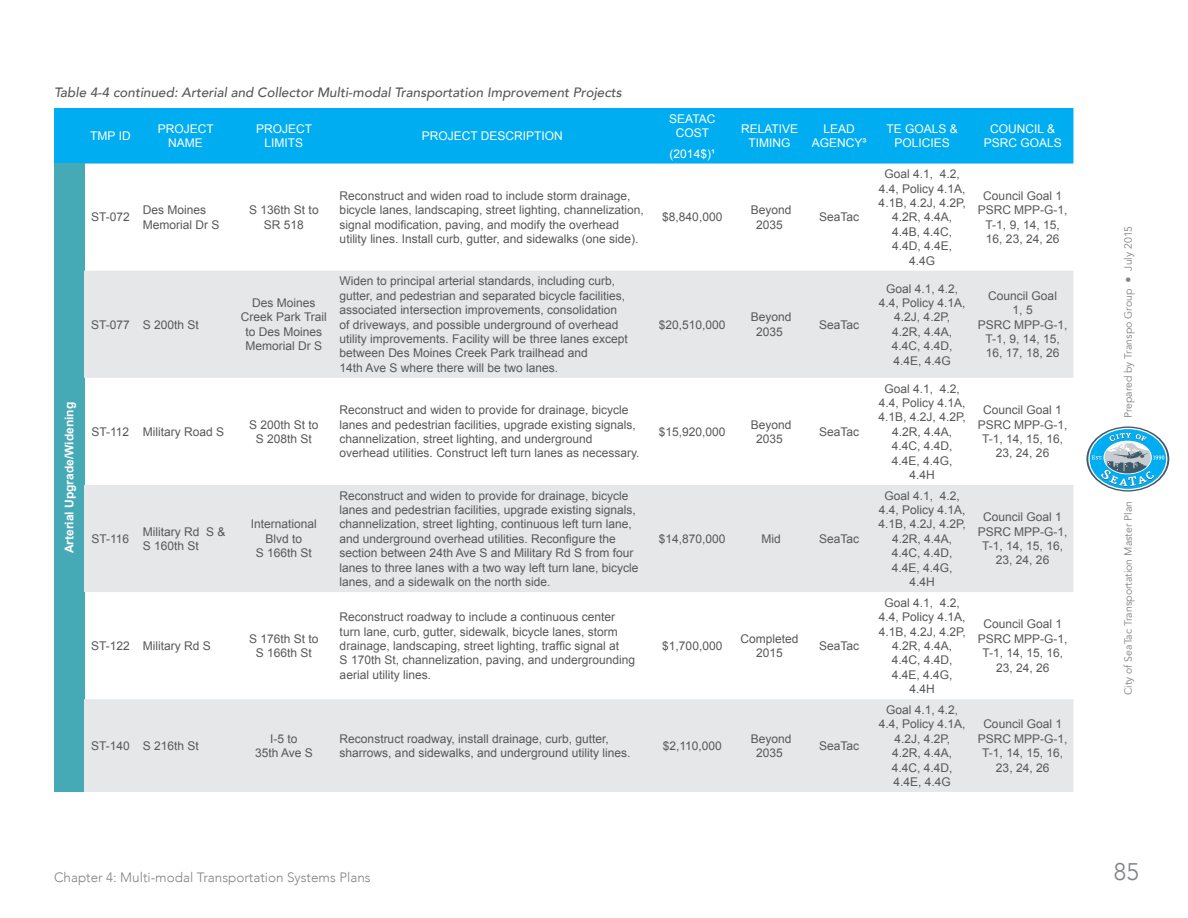
<style>
.page{position:relative;width:1188px;height:918px;background:#fff}
.page>*{position:absolute;margin:0;border:0;box-sizing:border-box;transform-origin:0 0}
.t1{font:300 24px "Avenir";color:#808285}
.Table_figure{font:italic 500 13.5px "Avenir";color:#57585a}
.t2{font:300 13.5px "Avenir";color:#808285}
.Table_Data{font:12px/14.4px "Arial";color:#57585a;text-align:center}
.Table_Data-2{font:12px/14.4px "Arial";color:#fff;text-align:center}
.Table_Data-3{font:700 12px "Arial";color:#fff}
.t3{font:10.5px "Avenir";color:#808285}
.s1{font-family:"Helvetica Neue"}
</style>
<div class="page">
<svg style="left:1086px;top:426px;width:83px;height:66px"></svg>
<svg style="left:1088px;top:428px;width:79px;height:62px"></svg>
<svg style="left:1090px;top:429px;width:76px;height:60px"></svg>
<svg style="left:1092px;top:433px;width:72px;height:54px"></svg>
<div style="left:54px;top:108px;width:1019px;height:56px;background:#00adf0"></div>
<div style="left:54px;top:164px;width:30px;height:628px;background:#45a9b6"></div>
<svg style="left:84px;top:271px;width:989px;height:521px;fill:#e6e7e9"></svg>
<p class="Table_figure" style="left:54px;top:84px;width:569px">Table 4-4 continued: Arterial and Collector Multi-modal Transportation Improvement Projects</p>
<p class="Table_Data-2" style="left:90px;top:129px;width:42px">TMP ID</p>
<p class="Table_Data-2" style="left:158px;top:122px;width:58px">PROJECT<br>NAME</p>
<p class="Table_Data-2" style="left:256px;top:122px;width:58px">PROJECT<br>LIMITS</p>
<p class="Table_Data-2" style="left:422px;top:129px;width:143px">PROJECT DESCRIPTION</p>
<p class="Table_Data-3" style="left:61px;top:553px;width:153px;rotate:-90deg">Arterial Upgrade/Widening</p>
<p class="Table_Data" style="left:91px;top:210px;width:40px">ST-072</p>
<p class="Table_Data" style="left:143px;top:203px;width:78px;text-align:left">Des Moines<br>Memorial Dr S</p>
<p class="Table_Data" style="left:249px;top:203px;width:71px">S 136th St to<br>SR 518</p>
<p class="Table_Data" style="left:91px;top:317px;width:40px">ST-077</p>
<p class="Table_Data" style="left:143px;top:317px;width:58px">S 200th St</p>
<p class="Table_Data" style="left:241px;top:296px;width:88px">Des Moines<br>Creek Park Trail to Des Moines<br>Memorial Dr S</p>
<p class="Table_Data" style="left:92px;top:424px;width:39px">ST-112</p>
<p class="Table_Data" style="left:143px;top:424px;width:83px">Military Road S</p>
<p class="Table_Data" style="left:249px;top:417px;width:71px">S 200th St to<br>S 208th St</p>
<p class="Table_Data" style="left:92px;top:532px;width:39px">ST-116</p>
<p class="Table_Data" style="left:143px;top:524px;width:84px;text-align:left">Military Rd S &amp;<br>S 160th St</p>
<p class="Table_Data" style="left:251px;top:517px;width:68px">International<br>Blvd to<br>S 166th St</p>
<p class="Table_Data" style="left:91px;top:639px;width:40px">ST-122</p>
<p class="Table_Data" style="left:143px;top:639px;width:70px">Military Rd S</p>
<p class="Table_Data" style="left:249px;top:632px;width:71px">S 176th St to<br>S 166th St</p>
<p class="Table_Data" style="left:340px;top:189px;width:306px;text-align:left">Reconstruct and widen road to include storm drainage, bicycle lanes, landscaping, street lighting, channelization, signal modification, paving, and modify the overhead utility lines. Install curb, gutter, and sidewalks (one side).</p>
<p class="Table_Data" style="left:340px;top:274px;width:290px;text-align:left">Widen to principal arterial standards, including curb, gutter, and pedestrian and separated bicycle facilities, associated intersection improvements, consolidation of driveways, and possible underground of overhead utility improvements. Facility will be three lanes except between Des Moines Creek Park trailhead and<br>14th Ave S where there will be two lanes.</p>
<p class="Table_Data" style="left:340px;top:403px;width:301px;text-align:left">Reconstruct and widen to provide for drainage, bicycle lanes and pedestrian facilities, upgrade existing signals, channelization, street lighting, and underground overhead utilities. Construct left turn lanes as necessary.</p>
<p class="Table_Data" style="left:340px;top:488px;width:300px;text-align:left">Reconstruct and widen to provide for drainage, bicycle lanes and pedestrian facilities, upgrade existing signals, channelization, street lighting, continuous left turn lane, and underground overhead utilities. Reconfigure the section between 24th Ave S and Military Rd S from four lanes to three lanes with a two way left turn lane, bicycle lanes, and a sidewalk on the north side.</p>
<p class="Table_Data" style="left:340px;top:610px;width:297px;text-align:left">Reconstruct roadway to include a continuous center turn lane, curb, gutter, sidewalk, bicycle lanes, storm drainage, landscaping, street lighting, traffic signal at<br>S 170th St, channelization, paving, and undergrounding aerial utility lines.</p>
<p class="Table_Data-2" style="left:669px;top:111px;width:48px">SEATAC<br>COST</p>
<p class="Table_Data-2" style="left:670px;top:146px;width:47px">(2014$)¹</p>
<p class="Table_Data-2" style="left:741px;top:122px;width:59px">RELATIVE<br>TIMING</p>
<p class="Table_Data-2" style="left:812px;top:122px;width:56px">LEAD<br>AGENCY³</p>
<p class="Table_Data-2" style="left:887px;top:122px;width:73px">TE GOALS &amp;<br>POLICIES</p>
<p class="Table_Data-2" style="left:984px;top:122px;width:80px">COUNCIL &amp;<br>PSRC GOALS</p>
<p class="Table_Data" style="left:662px;top:210px;width:62px">$8,840,000</p>
<p class="Table_Data" style="left:751px;top:203px;width:42px">Beyond<br>2035</p>
<p class="Table_Data" style="left:819px;top:210px;width:42px">SeaTac</p>
<p class="Table_Data" style="left:659px;top:317px;width:68px">$20,510,000</p>
<p class="Table_Data" style="left:751px;top:310px;width:42px">Beyond<br>2035</p>
<p class="Table_Data" style="left:819px;top:317px;width:42px">SeaTac</p>
<p class="Table_Data" style="left:659px;top:424px;width:68px">$15,920,000</p>
<p class="Table_Data" style="left:751px;top:417px;width:42px">Beyond<br>2035</p>
<p class="Table_Data" style="left:819px;top:424px;width:42px">SeaTac</p>
<p class="Table_Data" style="left:659px;top:532px;width:68px">$14,870,000</p>
<p class="Table_Data" style="left:762px;top:532px;width:21px">Mid</p>
<p class="Table_Data" style="left:819px;top:532px;width:42px">SeaTac</p>
<p class="Table_Data" style="left:662px;top:639px;width:62px">$1,700,000</p>
<p class="Table_Data" style="left:741px;top:632px;width:60px">Completed<br>2015</p>
<p class="Table_Data" style="left:819px;top:639px;width:42px">SeaTac</p>
<p class="Table_Data" style="left:879px;top:167px;width:89px">Goal 4.1, 4.2,<br>4.4, Policy 4.1A,<br>4.1B, 4.2J, 4.2P,<br>4.2R, 4.4A,<br>4.4B, 4.4C,<br>4.4D, 4.4E,<br>4.4G</p>
<p class="Table_Data" style="left:978px;top:189px;width:91px">Council Goal 1<br>PSRC MPP-G-1,<br>T-1, 9, 14, 15,<br>16, 23, 24, 26</p>
<p class="Table_Data" style="left:879px;top:281px;width:88px">Goal 4.1, 4.2,<br>4.4, Policy 4.1A,<br>4.2J, 4.2P,<br>4.2R, 4.4A,<br>4.4C, 4.4D,<br>4.4E, 4.4G</p>
<p class="Table_Data" style="left:978px;top:289px;width:91px">Council Goal<br>1, 5<br>PSRC MPP-G-1,<br>T-1, 9, 14, 15,<br>16, 17, 18, 26</p>
<p class="Table_Data" style="left:879px;top:381px;width:89px">Goal 4.1, 4.2,<br>4.4, Policy 4.1A,<br>4.1B, 4.2J, 4.2P,<br>4.2R, 4.4A,<br>4.4C, 4.4D,<br>4.4E, 4.4G,<br>4.4H</p>
<p class="Table_Data" style="left:879px;top:488px;width:89px">Goal 4.1, 4.2,<br>4.4, Policy 4.1A,<br>4.1B, 4.2J, 4.2P,<br>4.2R, 4.4A,<br>4.4C, 4.4D,<br>4.4E, 4.4G,<br>4.4H</p>
<p class="Table_Data" style="left:879px;top:596px;width:89px">Goal 4.1, 4.2,<br>4.4, Policy 4.1A,<br>4.1B, 4.2J, 4.2P,<br>4.2R, 4.4A,<br>4.4C, 4.4D,<br>4.4E, 4.4G,<br>4.4H</p>
<p class="Table_Data" style="left:978px;top:403px;width:91px">Council Goal 1<br>PSRC MPP-G-1,<br>T-1, 14, 15, 16,<br>23, 24, 26</p>
<p class="Table_Data" style="left:978px;top:510px;width:91px">Council Goal 1<br>PSRC MPP-G-1,<br>T-1, 14, 15, 16,<br>23, 24, 26</p>
<p class="Table_Data" style="left:978px;top:617px;width:91px">Council Goal 1<br>PSRC MPP-G-1,<br>T-1, 14, 15, 16,<br>23, 24, 26</p>
<p class="Table_Data" style="left:91px;top:739px;width:40px">ST-140</p>
<p class="Table_Data" style="left:143px;top:739px;width:58px">S 216th St</p>
<p class="Table_Data" style="left:255px;top:731px;width:59px">I-5 to<br>35th Ave S</p>
<p class="Table_Data" style="left:340px;top:731px;width:292px;text-align:left">Reconstruct roadway, install drainage, curb, gutter, sharrows, and sidewalks, and underground utility lines.</p>
<p class="Table_Data" style="left:663px;top:739px;width:61px">$2,110,000</p>
<p class="Table_Data" style="left:751px;top:731px;width:42px">Beyond<br>2035</p>
<p class="Table_Data" style="left:819px;top:739px;width:42px">SeaTac</p>
<p class="Table_Data" style="left:879px;top:703px;width:88px">Goal 4.1, 4.2,<br>4.4, Policy 4.1A,<br>4.2J, 4.2P,<br>4.2R, 4.4A,<br>4.4C, 4.4D,<br>4.4E, 4.4G</p>
<p class="Table_Data" style="left:978px;top:717px;width:91px">Council Goal 1<br>PSRC MPP-G-1,<br>T-1, 14, 15, 16,<br>23, 24, 26</p>
<p class="t3" style="left:1122px;top:418px;width:194px;rotate:-90deg">Prepared by Transpo Group <span class="s1">●</span> July 2015</p>
<p class="t3" style="left:1122px;top:695px;width:196px;rotate:-90deg">City of SeaTac Transportation Master Plan</p>
<p class="t2" style="left:54px;top:869px;width:318px">Chapter 4: Multi-modal Transportation Systems Plans</p>
<h1 class="t1" style="left:1114px;top:858px;width:26px">85</h1>
</div>
